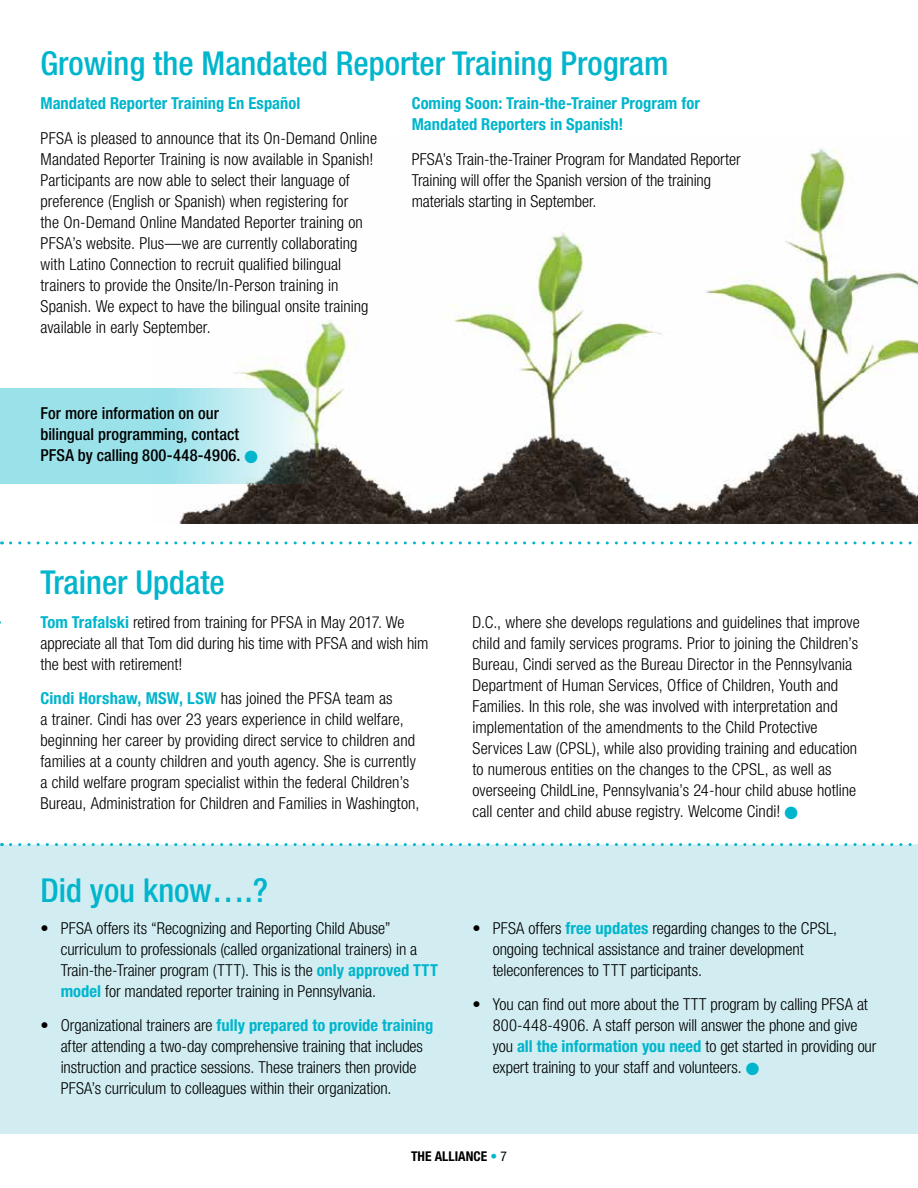
<style>
.page{position:relative;width:918px;height:1188px;background:#fff}
.page>*{position:absolute;margin:0;border:0;box-sizing:border-box;transform-origin:0 0}
.t1{font:500 condensed 33px "Helvetica Neue LT Std";color:#00b5cc}
.t2{font:300 condensed 16.5px/21px "Helvetica Neue LT Std";letter-spacing:.005em;color:#000}
.t3{font:700 condensed 16.5px/21px "Helvetica Neue LT Std";color:#00b5cc}
.t4{font:500 condensed 16.5px/21px "Helvetica Neue LT Std";color:#000}
.t5{font:700 condensed 13.5px "Helvetica Neue LT Std";color:#000}
.s1{color:#00b5cc}
.s2{font-weight:700;color:#00b5cc}
.s3{font-weight:300;color:#00b5cc}
.s4{font-weight:400}
</style>
<div class="page">
<img style="left:179px;top:148px;width:739px;height:375px">
<svg style="left:0;top:388px;width:319px;height:96px;fill:#9ae1ea"></svg>
<div style="left:0;top:845px;width:918px;height:289px;background:#d1edf1"></div>
<svg style="left:11px;top:541px;width:907px;height:3px"></svg>
<svg style="left:11px;top:843px;width:907px;height:3px"></svg>
<h1 class="t1" style="left:40px;top:44px;width:630px">Growing the Mandated Reporter Training Program</h1>
<p class="t3" style="left:40px;top:92px;width:261px">Mandated Reporter Training En Español</p>
<p class="t2" style="left:40px;top:127px;width:338px">PFSA is pleased to announce that its On-Demand Online Mandated Reporter Training is now available in Spanish!<br>Participants are now able to select their language of preference (English or Spanish) when registering for<br>the On-Demand Online Mandated Reporter training on PFSA’s website. Plus—we are currently collaborating with Latino Connection to recruit qualified bilingual trainers to provide the Onsite/In-Person training in Spanish. We expect to have the bilingual onsite training available in early September.</p>
<p class="t3" style="left:412px;top:92px;width:290px">Coming Soon: Train-the-Trainer Program for<br>Mandated Reporters in Spanish!</p>
<p class="t2" style="left:412px;top:148px;width:330px">PFSA’s Train-the-Trainer Program for Mandated Reporter<br>Training will offer the Spanish version of the training materials starting in September.</p>
<p class="t4" style="left:40px;top:403px;width:219px">For more information on our bilingual programming, contact<br>PFSA by calling 800-448-4906. <span class="s1">●</span></p>
<h1 class="t1" style="left:40px;top:563px;width:186px">Trainer Update</h1>
<p class="t2" style="left:40px;top:611px;width:389px"><span class="s2">Tom Trafalski</span> retired from training for PFSA in May 2017. We appreciate all that Tom did during his time with PFSA and wish him the best with retirement!</p>
<p class="t2" style="left:40px;top:688px;width:380px"><span class="s2">Cindi Horshaw, MSW, LSW</span> has joined the PFSA team as<br>a trainer. Cindi has over 23 years experience in child welfare, beginning her career by providing direct service to children and families at a county children and youth agency. She is currently a child welfare program specialist within the federal Children’s Bureau, Administration for Children and Families in Washington,</p>
<h1 class="t1" style="left:40px;top:870px;width:229px">Did you know….?</h1>
<p class="t2" style="left:61px;top:917px;width:379px;text-indent:-20px">• PFSA offers its “Recognizing and Reporting Child Abuse” curriculum to professionals (called organizational trainers) in a Train-the-Trainer program (TTT). This is the <span class="s2">only approved TTT model</span> for mandated reporter training in Pennsylvania.</p>
<p class="t2" style="left:61px;top:1015px;width:374px;text-indent:-20px">• Organizational trainers are <span class="s2">fully prepared to provide training </span>after attending a two-day comprehensive training that includes instruction and practice sessions. These trainers then provide PFSA’s curriculum to colleagues within their organization.</p>
<p class="t2" style="left:473px;top:611px;width:389px">D.C., where she develops regulations and guidelines that improve child and family services programs. Prior to joining the Children’s Bureau, Cindi served as the Bureau Director in the Pennsylvania Department of Human Services, Office of Children, Youth and Families. In this role, she was involved with interpretation and implementation of the amendments to the Child Protective Services Law (CPSL), while also providing training and education to numerous entities on the changes to the CPSL, as well as overseeing ChildLine, Pennsylvania’s 24-hour child abuse hotline call center and child abuse registry. Welcome Cindi! <span class="s1">●</span></p>
<p class="t2" style="left:493px;top:917px;width:346px;text-indent:-20px">• PFSA offers <span class="s2">free updates</span> regarding changes to the CPSL, ongoing technical assistance and trainer development teleconferences to TTT participants.</p>
<p class="t2" style="left:493px;top:994px;width:385px;text-indent:-20px">• You can find out more about the TTT program by calling PFSA at 800-448-4906. A staff person will answer the phone and give you <span class="s2">all the information you need</span> to get started in providing our expert training to your staff and volunteers. <span class="s1">●</span></p>
<p class="t5" style="left:411px;top:1148px;width:97px">THE ALLIANCE <span class="s3">•</span> <span class="s4">7</span></p>
</div>
